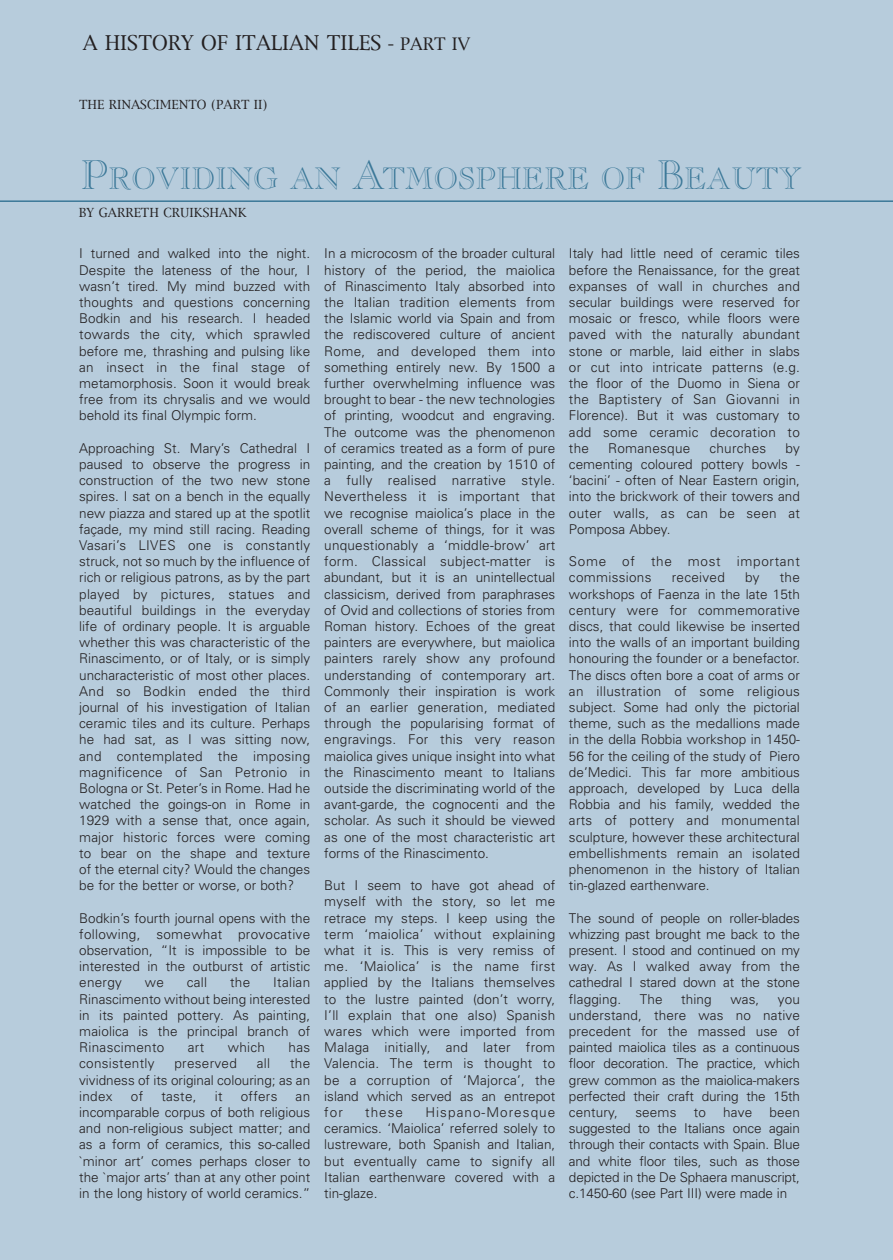
<style>
.page{position:relative;width:893px;height:1260px;background:#fff}
.page>*{position:absolute;margin:0;border:0;box-sizing:border-box;transform-origin:0 0}
.t1{font:30.3px "Caslon Open Face";color:#3b7898;scale:.96 1}
.t2{font:19.5px "New York";color:#231f20}
.t3{font:300 13.5px/16.2px "Univers";color:#231f20;text-align:justify}
.t4{font:300 13.5px "Univers";letter-spacing:.02em;color:#231f20}
.t5{font:300 13.5px/16.2px "Univers";letter-spacing:.05em;color:#231f20}
.t6{font:12px "New York";color:#231f20}
.s1{font-size:16.5px}
.s2{font-size:40.5px}
</style>
<div class="page">
<div style="left:0;top:0;width:892px;height:1260px;background:#b7ccdc"></div>
<h2 class="t2" style="left:83px;top:35px;width:389px">A HISTORY OF ITALIAN TILES <span class="s1">- PART IV</span></h2>
<p class="t6" style="left:79px;top:99px;width:190px">THE RINASCIMENTO (PART II)</p>
<h1 class="t1" style="left:81px;top:168px;width:752px"><span class="s2">P</span>ROVIDING AN <span class="s2">A</span>TMOSPHERE OF <span class="s2">B</span>EAUTY</h1>
<p class="t6" style="left:79px;top:208px;width:169px">BY GARRETH CRUIKSHANK</p>
<p class="t3" style="left:79px;top:247px;width:232px">I turned and walked into the night.<br>Despite the lateness of the hour, I wasn’t tired. My mind buzzed with thoughts and questions concerning Bodkin and his research. I headed towards the city, which sprawled before me, thrashing and pulsing like an insect in the final stage of metamorphosis. Soon it would break free from its chrysalis and we would behold its final Olympic form.</p>
<p class="t3" style="left:79px;top:441px;width:232px">Approaching St. Mary’s Cathedral I paused to observe the progress in construction of the two new stone spires. I sat on a bench in the equally new piazza and stared up at the spotlit façade, my mind still racing. Reading Vasari’s LIVES one is constantly struck, not so much by the influence of rich or religious patrons, as by the part played by pictures, statues and beautiful buildings in the everyday life of ordinary people. It is arguable whether this was characteristic of the Rinascimento, or of Italy, or is simply uncharacteristic of most other places.<br>And so Bodkin ended the third journal of his investigation of Italian ceramic tiles and its culture. Perhaps he had sat, as I was sitting now, and contemplated the imposing magnificence of San Petronio in Bologna or St. Peter’s in Rome. Had he watched the goings-on in Rome in 1929 with a sense that, once again, major historic forces were coming to bear on the shape and texture of the eternal city? Would the changes be for the better or worse, or both?</p>
<p class="t3" style="left:79px;top:911px;width:232px">Bodkin’s fourth journal opens with the following, somewhat provocative observation, “It is impossible to be interested in the outburst of artistic energy</p>
<p class="t3" style="left:79px;top:976px;width:232px;text-indent:194px">Italian Rinascimento without being interested in its painted pottery. As painting, maiolica is the principal branch of Rinascimento</p>
<p class="t3" style="left:145px;top:976px;width:21px">we</p>
<p class="t3" style="left:187px;top:976px;width:22px">call</p>
<p class="t3" style="left:230px;top:976px;width:22px">the</p>
<p class="t3" style="left:188px;top:1040px;width:18px">art</p>
<p class="t3" style="left:228px;top:1040px;width:39px">which</p>
<p class="t3" style="left:288px;top:1040px;width:23px">has</p>
<p class="t3" style="left:79px;top:1057px;width:232px;text-indent:211px">the vividness of its original colouring; as an index</p>
<p class="t4" style="left:79px;top:1059px;width:77px">consistently</p>
<p class="t4" style="left:174px;top:1059px;width:64px">preserved</p>
<p class="t3" style="left:257px;top:1057px;width:15px">all</p>
<p class="t3" style="left:131px;top:1089px;width:14px">of</p>
<p class="t3" style="left:161px;top:1089px;width:37px">taste,</p>
<p class="t3" style="left:215px;top:1089px;width:9px">it</p>
<p class="t3" style="left:241px;top:1089px;width:38px">offers</p>
<p class="t3" style="left:79px;top:1089px;width:232px;text-indent:216px">an incomparable corpus of both religious and non-religious subject matter; and as a form of ceramics, this so-called `minor art’ comes perhaps closer to the `major arts’ than at any other point in the long history of world ceramics.”</p>
<p class="t3" style="left:324px;top:247px;width:232px">In a microcosm of the broader cultural history of the period, the maiolica of Rinascimento Italy absorbed into the Italian tradition elements from the Islamic world via Spain and from the rediscovered culture of ancient Rome, and developed them into something entirely new. By 1500 a further overwhelming influence was brought to bear - the new technologies of printing, woodcut and engraving.<br>The outcome was the phenomenon of ceramics treated as a form of pure painting, and the creation by 1510 of a fully realised narrative style.<br>Nevertheless it is important that we recognise maiolica’s place in the overall scheme of things, for it was unquestionably a ‘middle-brow’ art form. Classical subject-matter is abundant, but it is an unintellectual classicism, derived from paraphrases of Ovid and collections of stories from Roman history. Echoes of the great painters are everywhere, but maiolica painters rarely show any profound understanding of contemporary art.<br>Commonly their inspiration is work of an earlier generation, mediated through the popularising format of engravings. For this very reason maiolica gives unique insight into what the Rinascimento meant to Italians outside the discriminating world of the avant-garde, the cognocenti and the scholar. As such it should be viewed as one of the most characteristic art forms of the Rinascimento.</p>
<p class="t3" style="left:324px;top:878px;width:232px">But I seem to have got ahead of myself with the story, so let me retrace my steps. I keep using the term ‘maiolica’ without explaining what it is. This is very remiss of me. ‘Maiolica’ is the name first applied by the Italians themselves to the lustre painted (don’t worry, I’ll explain that one also) Spanish wares which were imported from Malaga initially, and later from Valencia. The term is thought to be a corruption of ‘Majorca’, the island which served as an entrepot for</p>
<p class="t3" style="left:324px;top:1105px;width:232px;text-indent:101px">Hispano-Moresque ceramics. ‘Maiolica’ referred solely to lustreware, both Spanish and Italian, but eventually came to signify all Italian earthenware covered with a tin-glaze.</p>
<p class="t3" style="left:365px;top:1105px;width:39px">these</p>
<p class="t3" style="left:569px;top:247px;width:232px">Italy had little need of ceramic tiles before the Renaissance, for the great expanses of wall in churches and secular buildings were reserved for mosaic or fresco, while floors were paved with the naturally abundant stone or marble, laid either in slabs or cut into intricate patterns (e.g. the floor of the Duomo in Siena or the Baptistery of San Giovanni in Florence). But it was customary to add some ceramic decoration to the</p>
<p class="t3" style="left:569px;top:441px;width:232px;text-indent:216px">by cementing coloured pottery bowls - ‘bacini’ - often of Near Eastern origin, into the brickwork of their towers and outer walls, as can be seen at Pomposa Abbey.</p>
<p class="t5" style="left:569px;top:554px;width:232px">Some of the most important commissions</p>
<p class="t4" style="left:608px;top:443px;width:84px">Romanesque</p>
<p class="t4" style="left:709px;top:443px;width:58px">churches</p>
<p class="t3" style="left:569px;top:571px;width:232px;text-indent:211px">the workshops of Faenza in the late 15th century were for commemorative discs, that could likewise be inserted into the walls of an important building honouring the founder or a benefactor.<br>The discs often bore a coat of arms or an illustration of some religious subject. Some had only the pictorial theme, such as the medallions made in the della Robbia workshop in 1450- 56 for the ceiling of the study of Piero de’Medici. This far more ambitious approach, developed by Luca della Robbia and his family, wedded the arts of pottery and monumental sculpture, however these architectural embellishments remain an isolated phenomenon in the history of Italian tin-glazed earthenware.</p>
<p class="t3" style="left:569px;top:911px;width:232px">The sound of people on roller-blades whizzing past brought me back to the present. I stood and continued on my way. As I walked away from the cathedral I stared down at the stone flagging.</p>
<p class="t4" style="left:671px;top:573px;width:55px">received</p>
<p class="t3" style="left:745px;top:571px;width:16px">by</p>
<p class="t3" style="left:639px;top:992px;width:24px">The</p>
<p class="t3" style="left:681px;top:992px;width:32px">thing</p>
<p class="t3" style="left:730px;top:992px;width:30px">was,</p>
<p class="t3" style="left:569px;top:992px;width:232px;text-indent:209px">you understand, there was no native precedent for the massed use of painted maiolica tiles as a continuous floor decoration. The practice, which grew common as the maiolica-makers perfected their craft during the 15th century,</p>
<p class="t3" style="left:569px;top:1105px;width:232px;text-indent:200px">been suggested to the Italians once again through their contacts with Spain. Blue and white floor tiles, such as those depicted in the De Sphaera manuscript, c.1450-60 (see Part III) were made in</p>
<p class="t3" style="left:635px;top:1105px;width:43px">seems</p>
<p class="t3" style="left:693px;top:1105px;width:14px">to</p>
<p class="t3" style="left:723px;top:1105px;width:30px">have</p>
</div>
